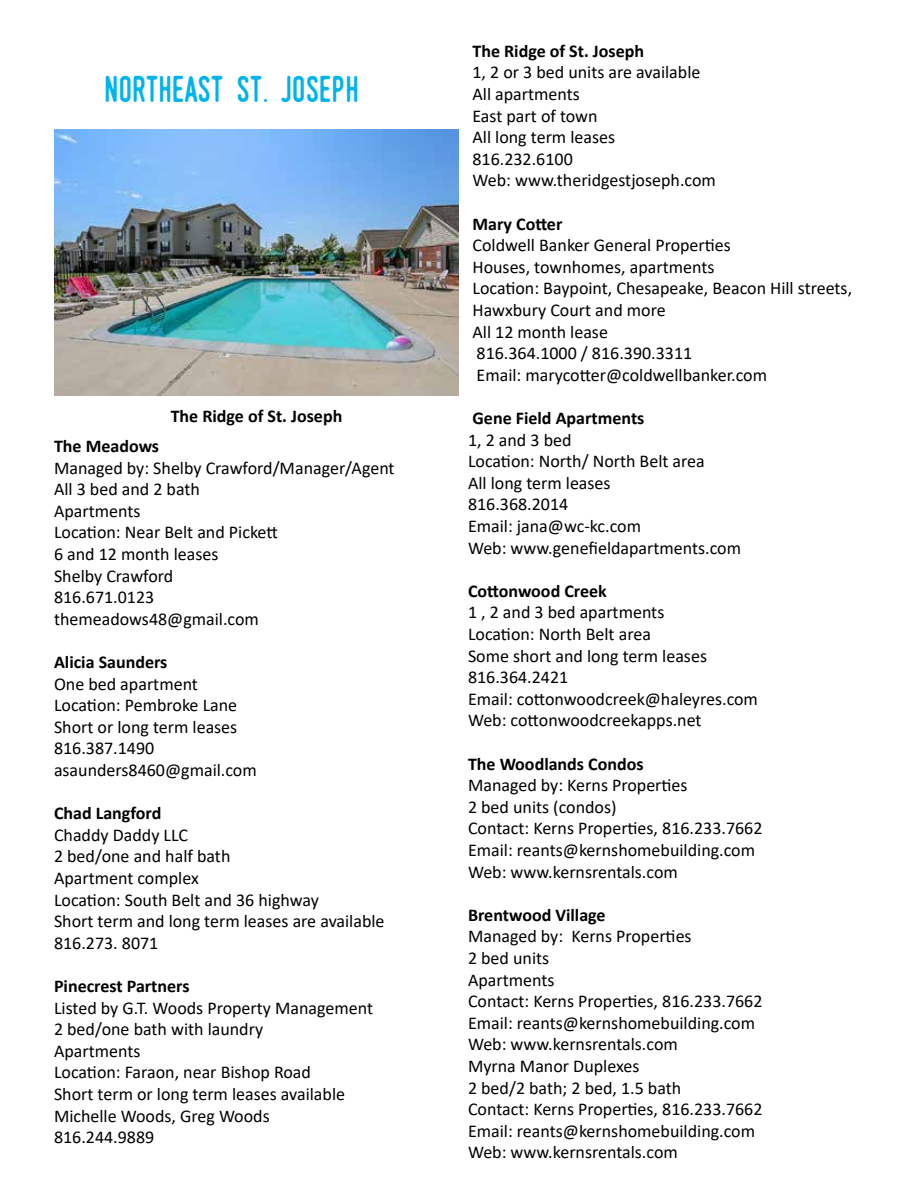
<style>
.page{position:relative;width:918px;height:1188px;background:#fff}
.page>*{position:absolute;margin:0;border:0;box-sizing:border-box;transform-origin:0 0}
.t1{font:36px "Monthoers 2.0 Clean";color:#00b3eb}
.t2{font:18px/21.6px "Calibri";color:#000}
.t3{font:700 18px "Calibri";color:#000}
.s1{color:#fff}
</style>
<div class="page">
<img style="left:54px;top:130px;width:405px;height:265px">
<h1 class="t1" style="left:104px;top:68px;width:306px">northeast st. joseph<span class="s1">ist</span></h1>
<p class="t3" style="left:171px;top:404px;width:173px">The Ridge of St. Joseph</p>
<p class="t3" style="left:54px;top:433px;width:107px">The Meadows</p>
<p class="t2" style="left:54px;top:456px;width:342px">Managed by: Shelby Crawford/Manager/Agent<br>All 3 bed and 2 bath<br>Apartments<br>Location: Near Belt and Pickett<br>6 and 12 month leases<br>Shelby Crawford<br>816.671.0123<br>themeadows48@gmail.com</p>
<p class="t3" style="left:54px;top:649px;width:115px">Alicia Saunders</p>
<p class="t2" style="left:54px;top:672px;width:204px">One bed apartment<br>Location: Pembroke Lane<br>Short or long term leases<br>816.387.1490 asaunders8460@gmail.com</p>
<p class="t3" style="left:54px;top:800px;width:109px">Chad Langford</p>
<p class="t2" style="left:54px;top:824px;width:332px">Chaddy Daddy LLC<br>2 bed/one and half bath<br>Apartment complex<br>Location: South Belt and 36 highway<br>Short term and long term leases are available<br>816.273. 8071</p>
<p class="t3" style="left:54px;top:973px;width:137px">Pinecrest Partners</p>
<p class="t2" style="left:54px;top:996px;width:321px">Listed by G.T. Woods Property Management<br>2 bed/one bath with laundry<br>Apartments<br>Location: Faraon, near Bishop Road<br>Short term or long term leases available<br>Michelle Woods, Greg Woods<br>816.244.9889</p>
<p class="t3" style="left:472px;top:38px;width:173px">The Ridge of St. Joseph</p>
<p class="t2" style="left:472px;top:61px;width:245px">1, 2 or 3 bed units are available<br>All apartments<br>East part of town<br>All long term leases<br>816.232.6100<br>Web: www.theridgestjoseph.com</p>
<p class="t3" style="left:472px;top:211px;width:91px">Mary Cotter</p>
<p class="t2" style="left:472px;top:234px;width:381px">Coldwell Banker General Properties<br>Houses, townhomes, apartments<br>Location: Baypoint, Chesapeake, Beacon Hill streets, Hawxbury Court and more<br>All 12 month lease<br>816.364.1000 / 816.390.3311<br>Email: marycotter@coldwellbanker.com</p>
<p class="t3" style="left:472px;top:405px;width:173px">Gene Field Apartments</p>
<p class="t2" style="left:468px;top:428px;width:275px">1, 2 and 3 bed<br>Location: North/ North Belt area<br>All long term leases<br>816.368.2014<br>Email: jana@wc-kc.com<br>Web: www.genefieldapartments.com</p>
<p class="t3" style="left:468px;top:578px;width:140px">Cottonwood Creek</p>
<p class="t2" style="left:468px;top:601px;width:292px">1 , 2 and 3 bed apartments<br>Location: North Belt area<br>Some short and long term leases<br>816.364.2421<br>Email: cottonwoodcreek@haleyres.com<br>Web: cottonwoodcreekapps.net</p>
<p class="t3" style="left:468px;top:751px;width:177px">The Woodlands Condos</p>
<p class="t2" style="left:468px;top:774px;width:296px">Managed by: Kerns Properties<br>2 bed units (condos)<br>Contact: Kerns Properties, 816.233.7662<br>Email: reants@kernshomebuilding.com<br>Web: www.kernsrentals.com</p>
<p class="t3" style="left:468px;top:902px;width:139px">Brentwood Village</p>
<p class="t2" style="left:468px;top:925px;width:296px">Managed by: Kerns Properties<br>2 bed units<br>Apartments<br>Contact: Kerns Properties, 816.233.7662<br>Email: reants@kernshomebuilding.com<br>Web: www.kernsrentals.com<br>Myrna Manor Duplexes<br>2 bed/2 bath; 2 bed, 1.5 bath<br>Contact: Kerns Properties, 816.233.7662<br>Email: reants@kernshomebuilding.com<br>Web: www.kernsrentals.com</p>
</div>
